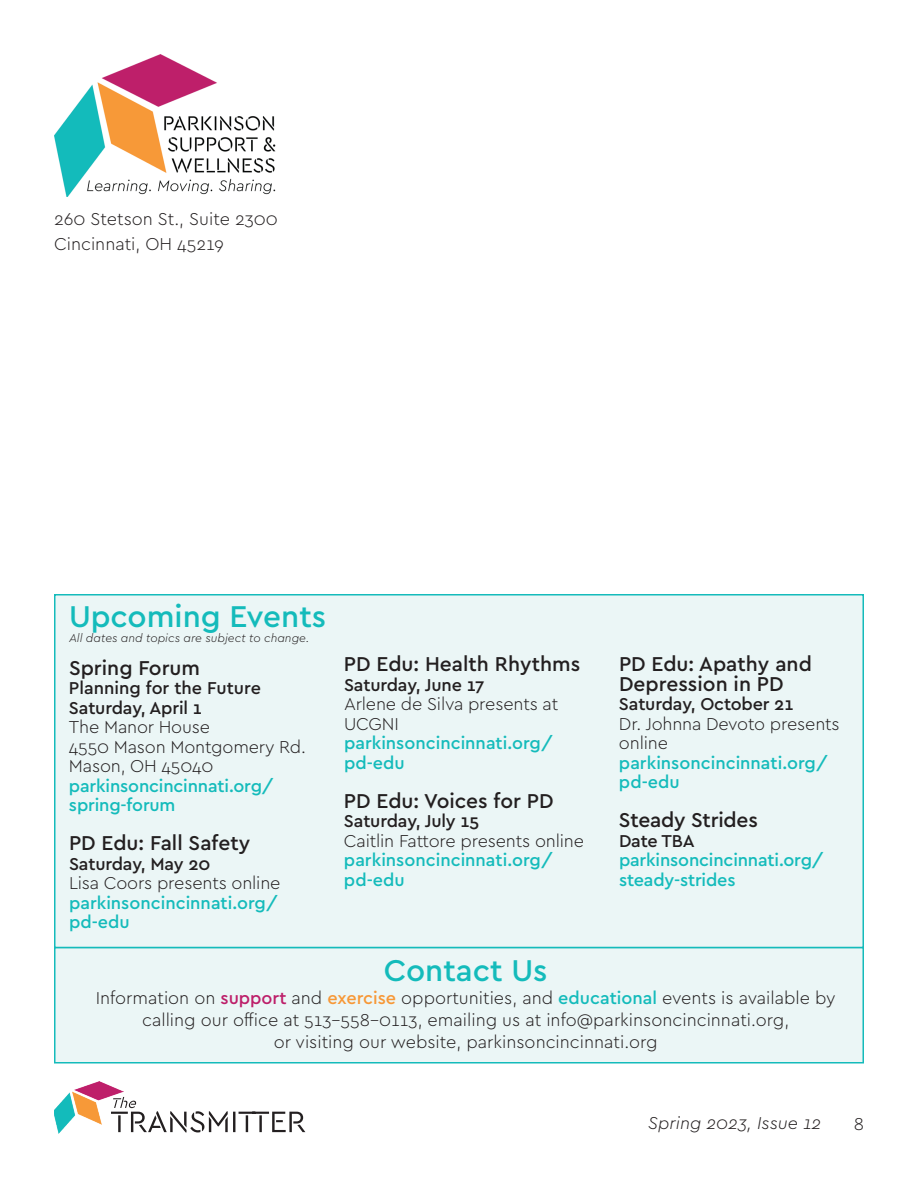
<style>
.page{position:relative;width:918px;height:1188px;background:#fff}
.page>*{position:absolute;margin:0;border:0;box-sizing:border-box;transform-origin:0 0}
.t1{font:500 31.5px "Cera PRO";color:#14bbbb}
.t2{font:500 21px/19.5px "Cera PRO";color:#231f20}
.t3{font:300 18px/19.5px "Cera PRO";color:#231f20}
.t4{font:500 18px/19.5px "Cera PRO";color:#14bbbb}
.t5{font:500 18px/19.5px "Cera PRO";letter-spacing:-.01em;color:#231f20}
.t6{font:italic 300 18px "Cera PRO";color:#231f20}
.t7{font:italic 300 12px "Cera PRO";color:#231f20}
.s1{font-weight:500;color:#bd1f6a}
.s2{font-weight:500;color:#f79837}
.s3{font-weight:500;color:#14bbbb}
</style>
<div class="page">
<div style="left:55px;top:947px;width:808px;height:116px;background:#ebf6f6"></div>
<div style="left:54px;top:947px;width:810px;height:117px;border:2px solid #14bbbb"></div>
<img style="left:54px;top:54px;width:222px;height:143px">
<div style="left:55px;top:595px;width:808px;height:352px;background:#ebf6f6"></div>
<div style="left:54px;top:594px;width:810px;height:354px;border:2px solid #14bbbb"></div>
<svg style="left:123px;top:1097px;width:182px;height:35px"></svg>
<img style="left:54px;top:1081px;width:69px;height:53px">
<p class="t3" style="left:54px;top:206px;width:225px;line-height:25.2px">260 Stetson St., Suite 2300<br>Cincinnati, OH 45219</p>
<h1 class="t1" style="left:69px;top:595px;width:259px">Upcoming Events</h1>
<p class="t7" style="left:69px;top:630px;width:242px">All dates and topics are subject to change.</p>
<p class="t2" style="left:69px;top:657px;width:133px">Spring Forum</p>
<p class="t5" style="left:69px;top:678px;width:193px">Planning for the Future<br>Saturday, April 1</p>
<p class="t3" style="left:69px;top:717px;width:238px">The Manor House<br>4550 Mason Montgomery Rd.<br>Mason, OH 45040</p>
<p class="t4" style="left:69px;top:775px;width:206px">parkinsoncincinnati.org/ spring-forum</p>
<p class="t2" style="left:69px;top:833px;width:183px">PD Edu: Fall Safety</p>
<p class="t5" style="left:69px;top:853px;width:143px">Saturday, May 20</p>
<p class="t3" style="left:69px;top:873px;width:213px">Lisa Coors presents online</p>
<p class="t4" style="left:69px;top:892px;width:210px">parkinsoncincinnati.org/ pd-edu</p>
<p class="t2" style="left:344px;top:653px;width:238px">PD Edu: Health Rhythms</p>
<p class="t5" style="left:344px;top:674px;width:142px">Saturday, June 17</p>
<p class="t3" style="left:344px;top:694px;width:216px">Arlene de Silva presents at<br>UCGNI</p>
<p class="t4" style="left:344px;top:733px;width:210px">parkinsoncincinnati.org/ pd-edu</p>
<p class="t2" style="left:344px;top:790px;width:211px">PD Edu: Voices for PD</p>
<p class="t5" style="left:344px;top:811px;width:137px">Saturday, July 15</p>
<p class="t3" style="left:344px;top:830px;width:242px">Caitlin Fattore presents online</p>
<p class="t4" style="left:344px;top:850px;width:210px">parkinsoncincinnati.org/ pd-edu</p>
<p class="t2" style="left:619px;top:653px;width:194px">PD Edu: Apathy and<br>Depression in PD</p>
<p class="t5" style="left:619px;top:694px;width:176px">Saturday, October 21</p>
<p class="t3" style="left:619px;top:713px;width:222px">Dr. Johnna Devoto presents online</p>
<p class="t4" style="left:619px;top:752px;width:210px">parkinsoncincinnati.org/ pd-edu</p>
<p class="t2" style="left:619px;top:809px;width:140px">Steady Strides</p>
<p class="t5" style="left:619px;top:830px;width:77px">Date TBA</p>
<p class="t4" style="left:619px;top:850px;width:206px">parkinsoncincinnati.org/ steady-strides</p>
<h1 class="t1" style="left:384px;top:950px;width:165px">Contact Us</h1>
<p class="t3" style="left:96px;top:987px;width:742px;line-height:21.6px;text-align:center">Information on <span class="s1">support</span> and <span class="s2">exercise</span> opportunities, and <span class="s3">educational</span> events is available by calling our office at 513-558-0113, emailing us at info@parkinsoncincinnati.org,<br>or visiting our website, parkinsoncincinnati.org</p>
<p class="t6" style="left:648px;top:1111px;width:175px">Spring 2023, Issue 12</p>
<p class="t3" style="left:854px;top:1114px;width:12px">8</p>
</div>
